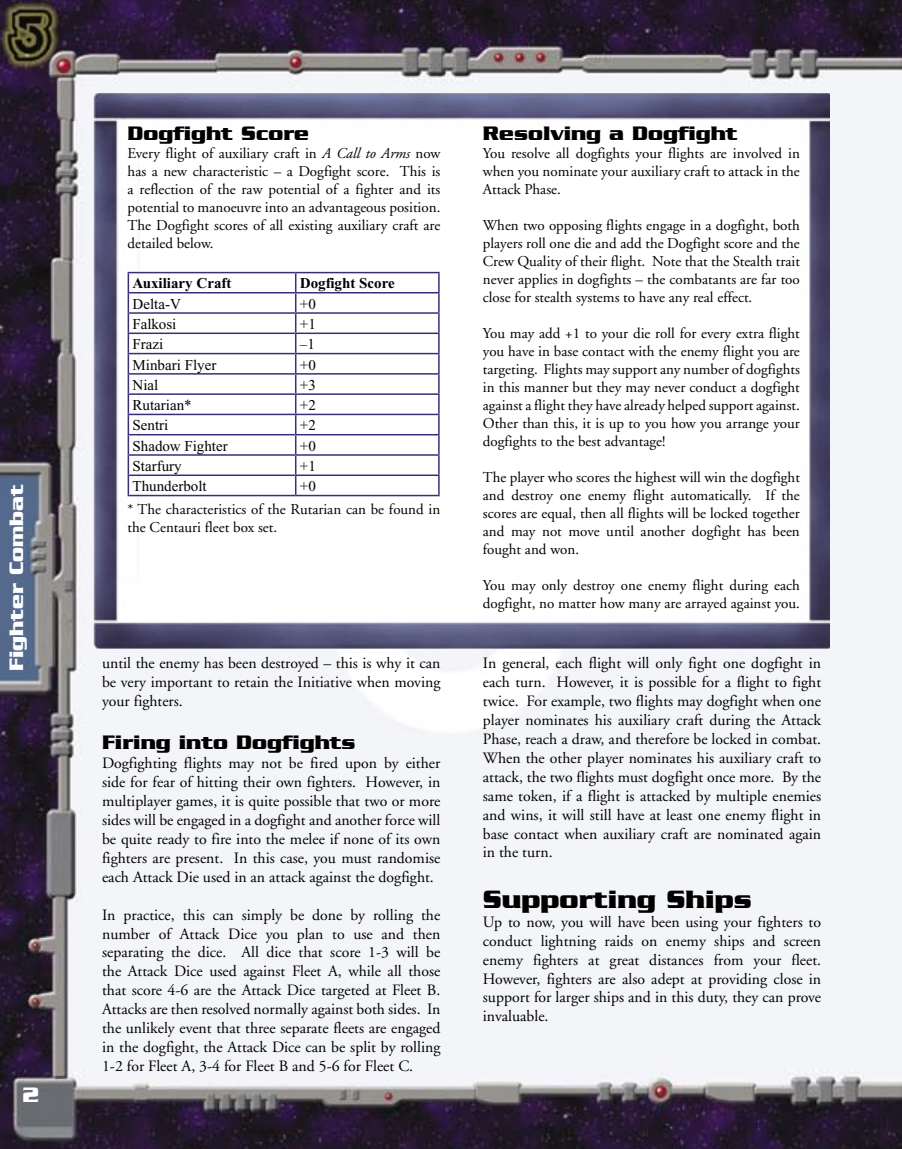
<style>
.page{position:relative;width:902px;height:1149px;background:#fff}
.page>*{position:absolute;margin:0;border:0;box-sizing:border-box;transform-origin:0 0}
.Heading_2{font:700 27px "Serpentine";color:#000}
.t1{font:700 22.5px "Serpentine";color:#fff}
.Heading_3{font:700 21px "Serpentine";color:#000}
.t2{font:700 21px "Serpentine";color:#fff}
.t3{font:15.75px/18.9px "Adobe Garamond";color:#000;text-align:justify}
.t4{font:15px/18px "Adobe Garamond";color:#000;text-align:justify}
.tabletext{font:15px "Times New Roman";color:#000}
.tabletext-2{font:700 15px "Times New Roman";color:#000}
.s1{font-style:italic}
</style>
<div class="page">
<img style="left:0;top:0;width:902px;height:1148px">
<img style="left:94px;top:94px;width:735px;height:554px">
<hr style="left:128px;top:272px;width:168px;height:1px;background:#392e7a">
<hr style="left:296px;top:272px;width:143px;height:1px;background:#392e7a">
<hr style="left:128px;top:292px;width:168px;height:1px;background:#392e7a">
<hr style="left:296px;top:292px;width:143px;height:1px;background:#392e7a">
<hr style="left:128px;top:312px;width:168px;height:2px;background:#392e7a">
<hr style="left:296px;top:312px;width:143px;height:2px;background:#392e7a">
<hr style="left:128px;top:332px;width:168px;height:2px;background:#392e7a">
<hr style="left:296px;top:332px;width:143px;height:2px;background:#392e7a">
<hr style="left:128px;top:353px;width:168px;height:1px;background:#392e7a">
<hr style="left:296px;top:353px;width:143px;height:1px;background:#392e7a">
<hr style="left:128px;top:373px;width:168px;height:1px;background:#392e7a">
<hr style="left:296px;top:373px;width:143px;height:1px;background:#392e7a">
<hr style="left:128px;top:393px;width:168px;height:2px;background:#392e7a">
<hr style="left:296px;top:393px;width:143px;height:2px;background:#392e7a">
<hr style="left:128px;top:413px;width:168px;height:2px;background:#392e7a">
<hr style="left:296px;top:413px;width:143px;height:2px;background:#392e7a">
<hr style="left:128px;top:434px;width:168px;height:1px;background:#392e7a">
<hr style="left:296px;top:434px;width:143px;height:1px;background:#392e7a">
<hr style="left:128px;top:454px;width:168px;height:1px;background:#392e7a">
<hr style="left:296px;top:454px;width:143px;height:1px;background:#392e7a">
<hr style="left:128px;top:474px;width:168px;height:2px;background:#392e7a">
<svg style="left:128px;top:273px;width:1px;height:221px"></svg>
<hr style="left:296px;top:474px;width:143px;height:2px;background:#392e7a">
<svg style="left:295px;top:273px;width:1px;height:221px"></svg>
<svg style="left:438px;top:273px;width:1px;height:221px"></svg>
<hr style="left:128px;top:494px;width:168px;height:2px;background:#392e7a">
<hr style="left:296px;top:494px;width:143px;height:2px;background:#392e7a">
<p class="t2" style="left:4px;top:671px;width:188px;rotate:-90deg">Fighter Combat</p>
<p class="t1" style="left:22px;top:1080px;width:18px">2</p>
<p class="Heading_3" style="left:128px;top:121px;width:183px">Dogfight Score</p>
<p class="t4" style="left:128px;top:144px;width:314px">Every flight of auxiliary craft in <span class="s1">A Call to Arms</span> now has a new characteristic – a Dogfight score. This is a reflection of the raw potential of a fighter and its potential to manoeuvre into an advantageous position.<br>The Dogfight scores of all existing auxiliary craft are detailed below.</p>
<p class="tabletext-2" style="left:133px;top:275px;width:100px">Auxiliary Craft</p>
<p class="tabletext-2" style="left:300px;top:275px;width:96px">Dogfight Score</p>
<p class="tabletext" style="left:133px;top:295px;width:50px">Delta-V</p>
<p class="tabletext" style="left:300px;top:295px;width:17px">+0</p>
<p class="tabletext" style="left:133px;top:316px;width:45px">Falkosi</p>
<p class="tabletext" style="left:300px;top:316px;width:17px">+1</p>
<p class="tabletext" style="left:133px;top:336px;width:32px">Frazi</p>
<p class="tabletext" style="left:300px;top:336px;width:16px">–1</p>
<p class="tabletext" style="left:133px;top:356px;width:85px">Minbari Flyer</p>
<p class="tabletext" style="left:300px;top:356px;width:17px">+0</p>
<p class="tabletext" style="left:133px;top:376px;width:27px">Nial</p>
<p class="tabletext" style="left:300px;top:376px;width:17px">+3</p>
<p class="tabletext" style="left:133px;top:397px;width:61px">Rutarian*</p>
<p class="tabletext" style="left:300px;top:397px;width:17px">+2</p>
<p class="tabletext" style="left:133px;top:417px;width:37px">Sentri</p>
<p class="tabletext" style="left:300px;top:417px;width:17px">+2</p>
<p class="tabletext" style="left:133px;top:437px;width:97px">Shadow Fighter</p>
<p class="tabletext" style="left:300px;top:437px;width:17px">+0</p>
<p class="tabletext" style="left:133px;top:457px;width:51px">Starfury</p>
<p class="tabletext" style="left:300px;top:457px;width:17px">+1</p>
<p class="tabletext" style="left:133px;top:478px;width:76px">Thunderbolt</p>
<p class="tabletext" style="left:300px;top:478px;width:17px">+0</p>
<p class="t4" style="left:128px;top:501px;width:314px">* The characteristics of the Rutarian can be found in the Centauri fleet box set.</p>
<p class="t3" style="left:102px;top:654px;width:340px">until the enemy has been destroyed – this is why it can be very important to retain the Initiative when moving your fighters.</p>
<p class="Heading_3" style="left:102px;top:730px;width:255px">Firing into Dogfights</p>
<p class="t3" style="left:102px;top:754px;width:340px">Dogfighting flights may not be fired upon by either side for fear of hitting their own fighters. However, in multiplayer games, it is quite possible that two or more sides will be engaged in a dogfight and another force will be quite ready to fire into the melee if none of its own fighters are present. In this case, you must randomise each Attack Die used in an attack against the dogfight.</p>
<p class="t3" style="left:102px;top:905px;width:340px">In practice, this can simply be done by rolling the number of Attack Dice you plan to use and then separating the dice. All dice that score 1-3 will be the Attack Dice used against Fleet A, while all those that score 4-6 are the Attack Dice targeted at Fleet B.<br>Attacks are then resolved normally against both sides. In the unlikely event that three separate fleets are engaged in the dogfight, the Attack Dice can be split by rolling 1-2 for Fleet A, 3-4 for Fleet B and 5-6 for Fleet C.</p>
<p class="Heading_3" style="left:483px;top:121px;width:256px">Resolving a Dogfight</p>
<p class="t4" style="left:483px;top:144px;width:318px">You resolve all dogfights your flights are involved in when you nominate your auxiliary craft to attack in the Attack Phase.</p>
<p class="t4" style="left:483px;top:216px;width:318px">When two opposing flights engage in a dogfight, both players roll one die and add the Dogfight score and the Crew Quality of their flight. Note that the Stealth trait never applies in dogfights – the combatants are far too close for stealth systems to have any real effect.</p>
<p class="t4" style="left:483px;top:324px;width:318px">You may add +1 to your die roll for every extra flight you have in base contact with the enemy flight you are targeting. Flights may support any number of dogfights in this manner but they may never conduct a dogfight against a flight they have already helped support against.<br>Other than this, it is up to you how you arrange your dogfights to the best advantage!</p>
<p class="t4" style="left:483px;top:468px;width:318px">The player who scores the highest will win the dogfight and destroy one enemy flight automatically. If the scores are equal, then all flights will be locked together and may not move until another dogfight has been fought and won.</p>
<p class="t4" style="left:483px;top:576px;width:318px">You may only destroy one enemy flight during each dogfight, no matter how many are arrayed against you.</p>
<p class="t3" style="left:483px;top:654px;width:340px">In general, each flight will only fight one dogfight in each turn. However, it is possible for a flight to fight twice. For example, two flights may dogfight when one player nominates his auxiliary craft during the Attack Phase, reach a draw, and therefore be locked in combat.<br>When the other player nominates his auxiliary craft to attack, the two flights must dogfight once more. By the same token, if a flight is attacked by multiple enemies and wins, it will still have at least one enemy flight in base contact when auxiliary craft are nominated again in the turn.</p>
<p class="Heading_2" style="left:483px;top:883px;width:270px">Supporting Ships</p>
<p class="t3" style="left:483px;top:912px;width:340px">Up to now, you will have been using your fighters to conduct lightning raids on enemy ships and screen enemy fighters at great distances from your fleet.<br>However, fighters are also adept at providing close in support for larger ships and in this duty, they can prove invaluable.</p>
</div>
